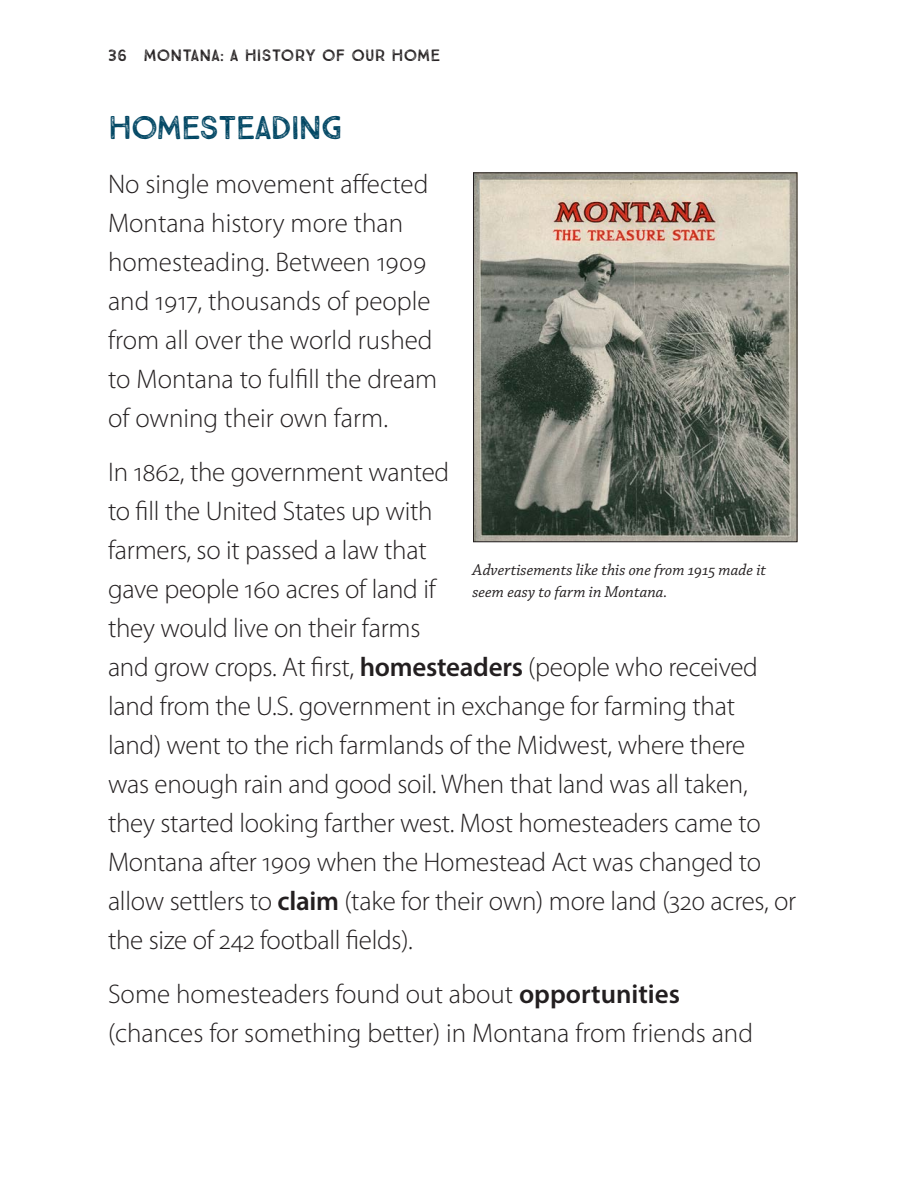
<style>
.page{position:relative;width:918px;height:1188px;background:#fff}
.page>*{position:absolute;margin:0;border:0;box-sizing:border-box;transform-origin:0 0}
.Reading_Head{font:33px "True North Textures";letter-spacing:-.05em;color:#004663}
.Body{font:300 27px/39px "Myriad Pro";letter-spacing:-.01em;color:#231f20}
.t1{font:italic 16.5px/22.5px "Chaparral Pro";color:#231f20}
.t2{font:16.5px "True North Textures";color:#231f20}
.s1{font-weight:600}
</style>
<div class="page">
<img style="left:475px;top:174px;width:320px;height:366px">
<div style="left:473px;top:172px;width:324px;height:370px;border:1px solid #231f20"></div>
<p class="t2" style="left:108px;top:46px;width:334px">36 MONTANA: A HISTORY OF OUR HOME</p>
<p class="Reading_Head" style="left:108px;top:108px;width:237px">HOMESTEADING</p>
<p class="Body" style="left:108px;top:164px;width:331px">No single movement affected<br>Montana history more than homesteading. Between 1909 and 1917, thousands of people from all over the world rushed to Montana to fulfill the dream of owning their own farm.</p>
<p class="Body" style="left:108px;top:452px;width:690px">In 1862, the government wanted<br>to fill the United States up with<br>farmers, so it passed a law that<br>gave people 160 acres of land if<br>they would live on their farms<br>and grow crops. At first, <span class="s1">homesteaders</span> (people who received land from the U.S. government in exchange for farming that<br>land) went to the rich farmlands of the Midwest, where there<br>was enough rain and good soil. When that land was all taken, they started looking farther west. Most homesteaders came to Montana after 1909 when the Homestead Act was changed to allow settlers to <span class="s1">claim</span> (take for their own) more land (320 acres, or the size of 242 football fields).</p>
<p class="Body" style="left:108px;top:974px;width:647px">Some homesteaders found out about <span class="s1">opportunities </span>(chances for something better) in Montana from friends and</p>
<p class="t1" style="left:472px;top:559px;width:295px">Advertisements like this one from 1915 made it seem easy to farm in Montana.</p>
</div>
